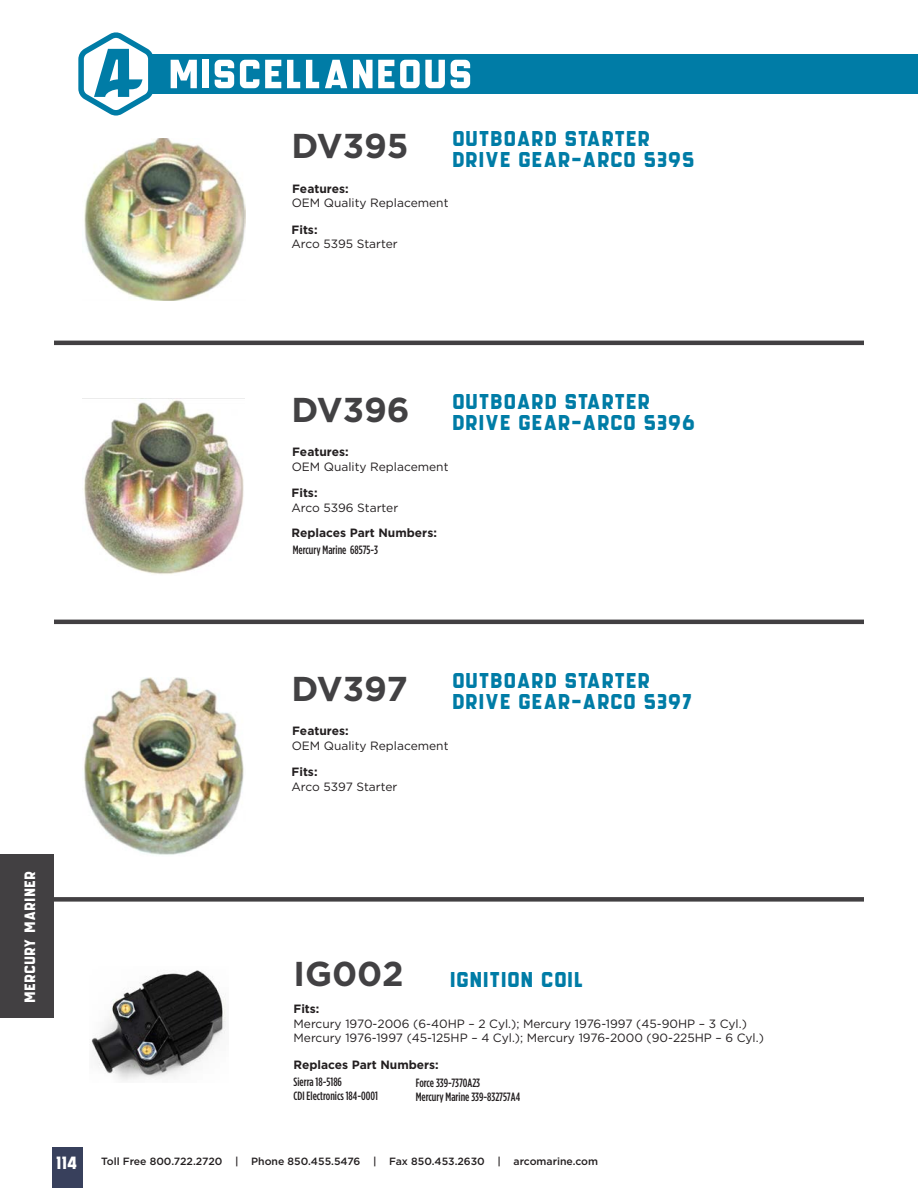
<style>
.page{position:relative;width:918px;height:1188px;background:#fff}
.page>*{position:absolute;margin:0;border:0;box-sizing:border-box;transform-origin:0 0}
.t1{font:57px "GROCHES";color:#fff}
.t2{font:700 34.5px "Gotham";letter-spacing:-.005em;color:#424143}
.t3{font:30px "GROCHES";color:#007ca6}
.t4{font:24.75px "GROCHES";color:#fff}
.t5{font:21px "GROCHES";color:#fff}
.t6{font:12px/14.4px "Gotham";color:#231f20}
.t7{font:500 12px/14.4px "Gotham Condensed";color:#231f20}
.t8{font:700 12px "Gotham";color:#231f20}
.t9{font:500 10.5px "Gotham";color:#231f20}
.s1{font-weight:700}
</style>
<div class="page">
<div style="left:0;top:854px;width:54px;height:164px;background:#424042"></div>
<div style="left:150px;top:54px;width:768px;height:40px;background:#007ca6"></div>
<svg style="left:78px;top:32px;width:75px;height:84px"></svg>
<div style="left:53px;top:1147px;width:30px;height:41px;background:#38405c"></div>
<hr style="left:54px;top:341px;width:810px;height:4px;background:#424042">
<hr style="left:54px;top:620px;width:810px;height:4px;background:#424042">
<img style="left:84px;top:139px;width:162px;height:161px">
<img style="left:84px;top:678px;width:160px;height:177px">
<img style="left:84px;top:400px;width:160px;height:174px">
<img style="left:91px;top:970px;width:135px;height:111px">
<div style="left:54px;top:897px;width:810px;height:5px;background:#424042"></div>
<p class="t1" style="left:171px;top:49px;width:307px">MISCELLANEOUS</p>
<p class="t2" style="left:292px;top:123px;width:118px">DV395</p>
<p class="t3" style="left:453px;top:125px;width:200px">Outboard Starter</p>
<p class="t3" style="left:453px;top:146px;width:245px">Drive Gear-Arco 5395</p>
<p class="t6" style="left:292px;top:181px;width:158px"><span class="s1">Features:<br></span>OEM Quality Replacement</p>
<p class="t6" style="left:292px;top:222px;width:108px"><span class="s1">Fits:<br></span>Arco 5395 Starter</p>
<p class="t2" style="left:292px;top:387px;width:120px">DV396</p>
<p class="t3" style="left:453px;top:389px;width:200px">Outboard Starter</p>
<p class="t3" style="left:453px;top:410px;width:245px">Drive Gear-Arco 5396</p>
<p class="t6" style="left:292px;top:445px;width:158px"><span class="s1">Features:<br></span>OEM Quality Replacement</p>
<p class="t6" style="left:292px;top:486px;width:108px"><span class="s1">Fits:<br></span>Arco 5396 Starter</p>
<p class="t8" style="left:292px;top:525px;width:147px">Replaces Part Numbers:</p>
<p class="t7" style="left:293px;top:543px;width:87px">Mercury Marine 68575-3</p>
<p class="t2" style="left:292px;top:666px;width:118px">DV397</p>
<p class="t3" style="left:453px;top:668px;width:200px">Outboard Starter</p>
<p class="t3" style="left:453px;top:689px;width:242px">Drive Gear-Arco 5397</p>
<p class="t6" style="left:292px;top:724px;width:158px"><span class="s1">Features:<br></span>OEM Quality Replacement</p>
<p class="t6" style="left:292px;top:765px;width:107px"><span class="s1">Fits:<br></span>Arco 5397 Starter</p>
<h3 class="t5" style="left:21px;top:1002px;width:134px;rotate:-90deg">MERCURY MARINER</h3>
<p class="t2" style="left:293px;top:951px;width:112px">IG002</p>
<p class="t3" style="left:451px;top:966px;width:135px">Ignition coil</p>
<p class="t6" style="left:293px;top:1002px;width:455px"><span class="s1">Fits:<br></span>Mercury 1970-2006 (6-40HP – 2 Cyl.); Mercury 1976-1997 (45-90HP – 3 Cyl.)</p>
<p class="t6" style="left:293px;top:1030px;width:472px">Mercury 1976-1997 (45-125HP – 4 Cyl.); Mercury 1976-2000 (90-225HP – 6 Cyl.)</p>
<p class="t8" style="left:293px;top:1057px;width:147px">Replaces Part Numbers:</p>
<p class="t7" style="left:293px;top:1074px;width:86px">Sierra 18-5186<br>CDI Electronics 184-0001</p>
<p class="t7" style="left:416px;top:1075px;width:66px">Force 339-7370A23</p>
<p class="t7" style="left:416px;top:1090px;width:106px">Mercury Marine 339-832757A4</p>
<p class="t4" style="left:57px;top:1152px;width:24px">114</p>
<p class="t9" style="left:101px;top:1154px;width:498px">Toll Free 800.722.2720 | Phone 850.455.5476 | Fax 850.453.2630 | arcomarine.com</p>
</div>
